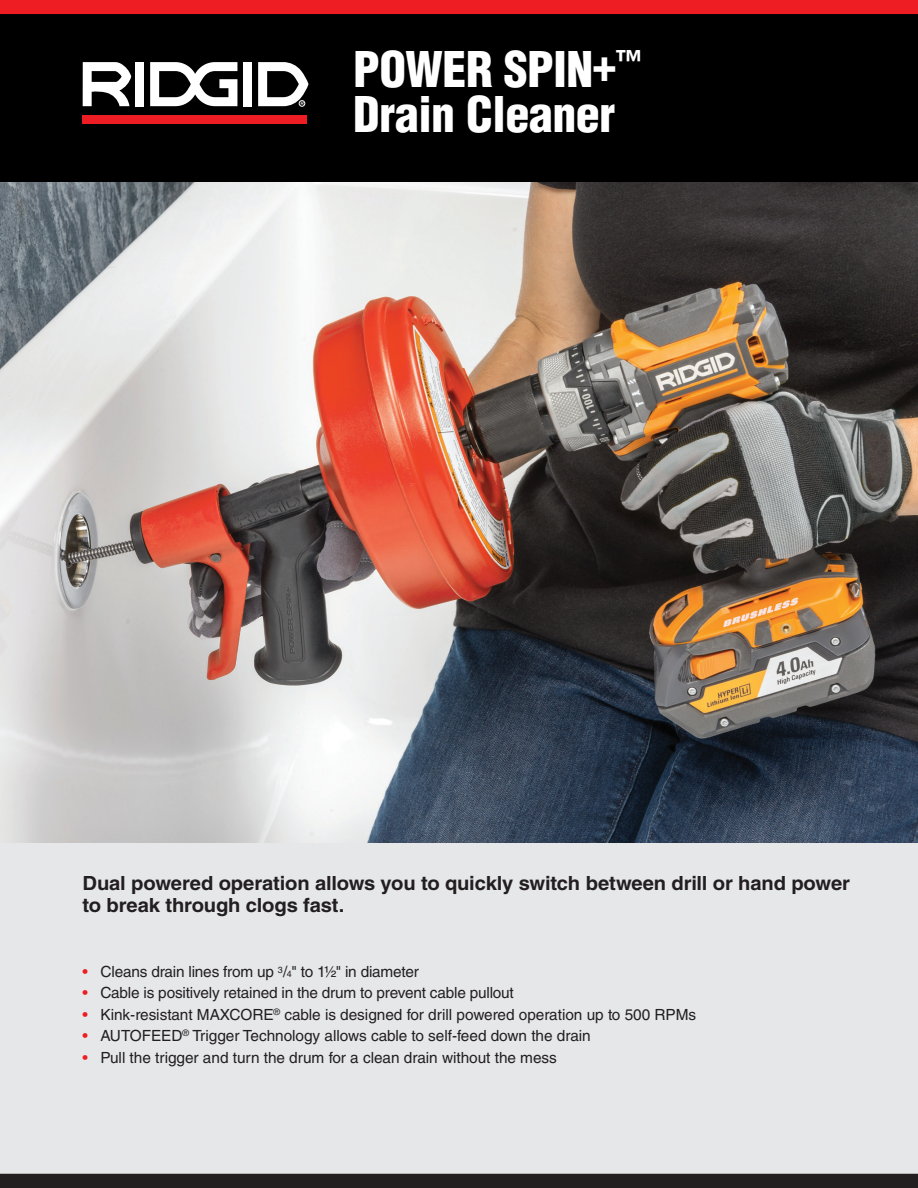
<style>
.page{position:relative;width:918px;height:1188px;background:#fff}
.page>*{position:absolute;margin:0;border:0;box-sizing:border-box;transform-origin:0 0}
.t1{font:900 condensed 48px/45px "Helvetica LT Std";letter-spacing:-.01em;color:#fff}
.t2{font:700 19.5px/21.8px "Helvetica LT Std";letter-spacing:-.01em;color:#231f20;scale:1.04 1}
.t3{font:15.3px "Helvetica LT Std";color:#231f20}
.s1{color:#ee1d23}
.s2{font-size:9px}
</style>
<div class="page">
<img style="left:0;top:181px;width:918px;height:662px">
<div style="left:0;top:12px;width:918px;height:169px;background:#000"></div>
<div style="left:0;top:0;width:918px;height:14px;background:#ee1d23"></div>
<div style="left:0;top:843px;width:918px;height:343px;background:#e6e7e9"></div>
<div style="left:83px;top:115px;width:224px;height:9px;background:#ee1d23"></div>
<div style="left:135px;top:62px;width:9px;height:44px;background:#fff"></div>
<div style="left:243px;top:62px;width:9px;height:44px;background:#fff"></div>
<svg style="left:83px;top:62px;width:48px;height:44px"></svg>
<svg style="left:150px;top:62px;width:87px;height:44px"></svg>
<div style="left:299px;top:100px;width:6px;height:7px;border:1px solid #fff;border-radius:50%"></div>
<svg style="left:258px;top:62px;width:51px;height:44px"></svg>
<div style="left:0;top:1174px;width:918px;height:14px;background:#231f20"></div>
<h1 class="t1" style="left:353px;top:47px;width:288px">POWER SPIN+<sup>™<br></sup>Drain Cleaner</h1>
<p class="t2" style="left:82px;top:872px;width:740px">Dual powered operation allows you to quickly switch between drill or hand power to break through clogs fast.</p>
<p class="t3" style="left:82px;top:962px;width:338px"><span class="s1">•</span> Cleans drain lines from up <sup>3</sup>/<span class="s2">4</span>" to 1½" in diameter</p>
<p class="t3" style="left:82px;top:984px;width:433px"><span class="s1">•</span> Cable is positively retained in the drum to prevent cable pullout</p>
<p class="t3" style="left:82px;top:1006px;width:615px"><span class="s1">•</span> Kink-resistant MAXCORE<sup>®</sup> cable is designed for drill powered operation up to 500 RPMs</p>
<p class="t3" style="left:83px;top:1027px;width:510px"><span class="s1">•</span> AUTOFEED<sup>®</sup> Trigger Technology allows cable to self-feed down the drain</p>
<p class="t3" style="left:83px;top:1049px;width:476px"><span class="s1">•</span> Pull the trigger and turn the drum for a clean drain without the mess</p>
</div>
